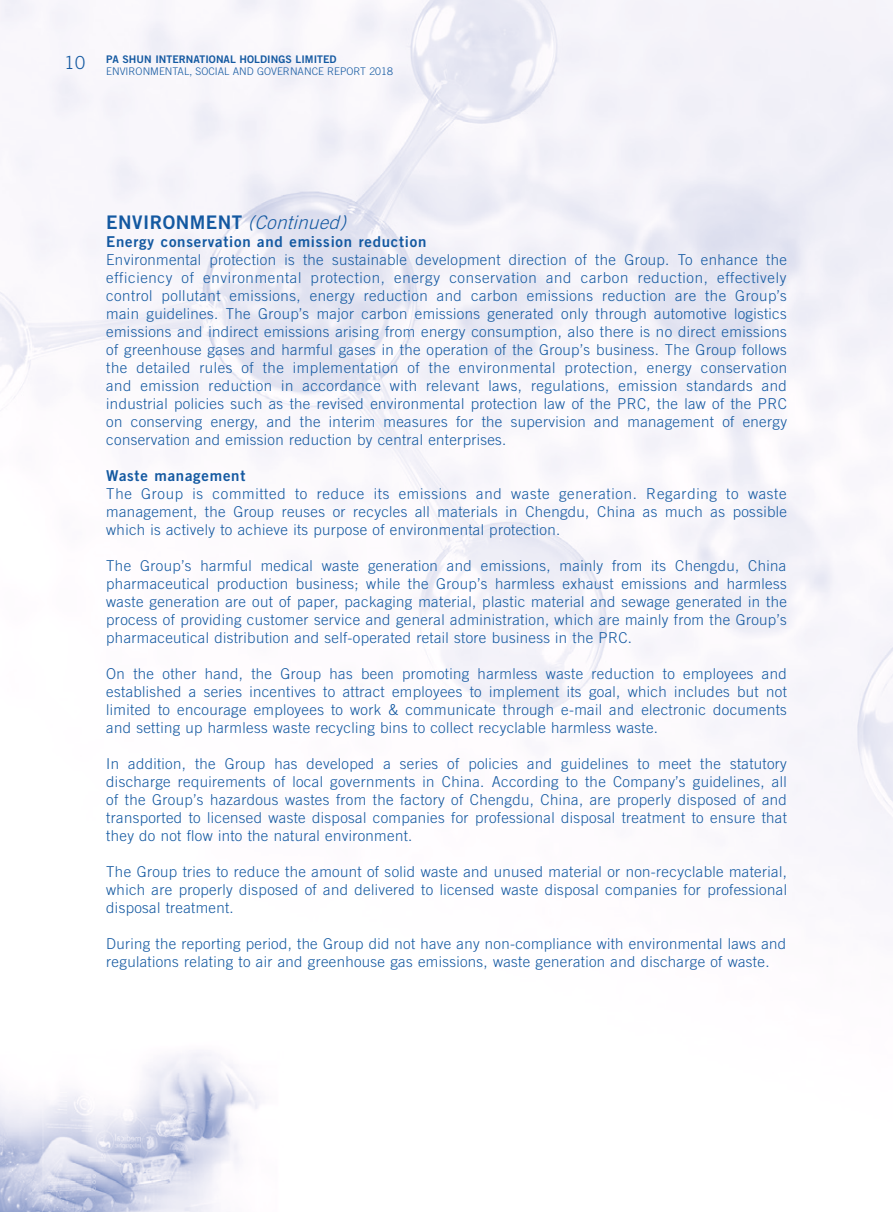
<style>
.page{position:relative;width:893px;height:1212px;background:#fff}
.page>*{position:absolute;margin:0;border:0;box-sizing:border-box;transform-origin:0 0}
.t1{font:18.75px "Trade Gothic LT Std Bd 2";color:#1459a1}
.t2{font:300 15px/18px "Trade Gothic LT Std";letter-spacing:.025em;color:#1459a1;text-align:justify}
.t3{font:15px "Trade Gothic LT Std Bd 2";letter-spacing:.05em;color:#1459a1}
.t4{font:300 10.5px "Trade Gothic LT Std";letter-spacing:.005em;color:#1459a1}
.t5{font:10.5px "Trade Gothic LT Std Bd 2";letter-spacing:.005em;color:#1459a1}
.s1{font-family:"Trade Gothic LT Std";font-weight:300;font-size:18px}
.s2{font-family:"Trade Gothic LT Std";font-weight:300;font-style:italic}
</style>
<div class="page">
<img style="left:0;top:0;width:893px;height:1212px">
<p class="t5" style="left:65px;top:53px;width:274px"><span class="s1">10</span> PA SHUN INTERNATIONAL HOLDINGS LIMITED</p>
<p class="t4" style="left:106px;top:65px;width:288px">ENVIRONMENTAL, SOCIAL AND GOVERNANCE REPORT 2018</p>
<p class="t1" style="left:106px;top:211px;width:247px">E N V I RO N M E N T <span class="s2">(Continued)</span></p>
<p class="t3" style="left:106px;top:233px;width:322px">Energy conservation and emission reduction</p>
<p class="t2" style="left:106px;top:251px;width:682px">Environmental protection is the sustainable development direction of the Group. To enhance the efficiency of environmental protection, energy conservation and carbon reduction, effectively control pollutant emissions, energy reduction and carbon emissions reduction are the Group’s main guidelines. The Group’s major carbon emissions generated only through automotive logistics emissions and indirect emissions arising from energy consumption, also there is no direct emissions of greenhouse gases and harmful gases in the operation of the Group’s business. The Group follows the detailed rules of the implementation of the environmental protection, energy conservation and emission reduction in accordance with relevant laws, regulations, emission standards and industrial policies such as the revised environmental protection law of the PRC, the law of the PRC on conserving energy, and the interim measures for the supervision and management of energy conservation and emission reduction by central enterprises.</p>
<p class="t3" style="left:106px;top:467px;width:141px">Waste management</p>
<p class="t2" style="left:106px;top:485px;width:682px">The Group is committed to reduce its emissions and waste generation. Regarding to waste management, the Group reuses or recycles all materials in Chengdu, China as much as possible which is actively to achieve its purpose of environmental protection.</p>
<p class="t2" style="left:106px;top:557px;width:682px">The Group’s harmful medical waste generation and emissions, mainly from its Chengdu, China pharmaceutical production business; while the Group’s harmless exhaust emissions and harmless waste generation are out of paper, packaging material, plastic material and sewage generated in the process of providing customer service and general administration, which are mainly from the Group’s pharmaceutical distribution and self-operated retail store business in the PRC.</p>
<p class="t2" style="left:106px;top:665px;width:682px">On the other hand, the Group has been promoting harmless waste reduction to employees and established a series incentives to attract employees to implement its goal, which includes but not limited to encourage employees to work &amp; communicate through e-mail and electronic documents and setting up harmless waste recycling bins to collect recyclable harmless waste.</p>
<p class="t2" style="left:106px;top:755px;width:682px">In addition, the Group has developed a series of policies and guidelines to meet the statutory discharge requirements of local governments in China. According to the Company’s guidelines, all of the Group’s hazardous wastes from the factory of Chengdu, China, are properly disposed of and transported to licensed waste disposal companies for professional disposal treatment to ensure that they do not flow into the natural environment.</p>
<p class="t2" style="left:106px;top:863px;width:682px">The Group tries to reduce the amount of solid waste and unused material or non-recyclable material, which are properly disposed of and delivered to licensed waste disposal companies for professional disposal treatment.</p>
<p class="t2" style="left:106px;top:935px;width:681px">During the reporting period, the Group did not have any non-compliance with environmental laws and regulations relating to air and greenhouse gas emissions, waste generation and discharge of waste.</p>
</div>
